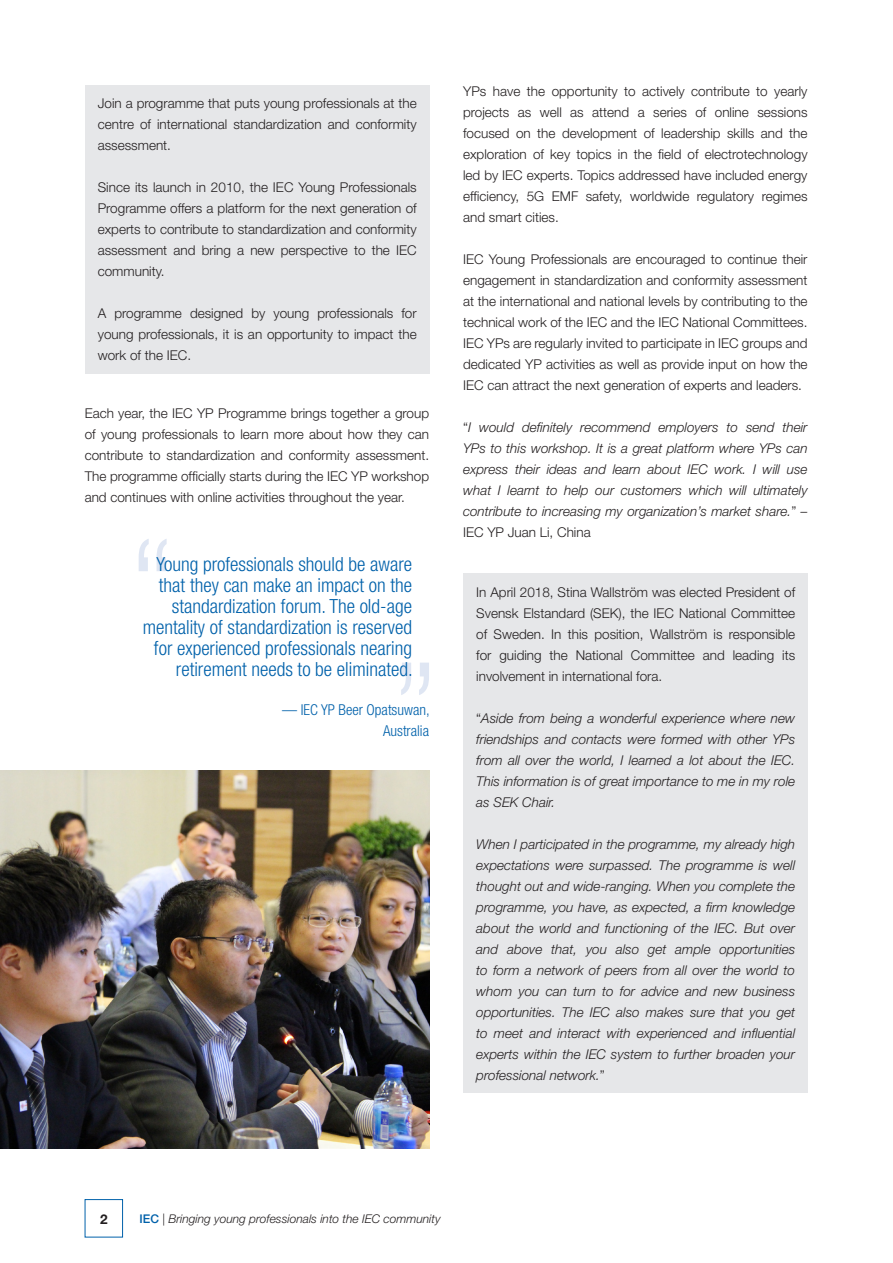
<style>
.page{position:relative;width:893px;height:1263px;background:#fff}
.page>*{position:absolute;margin:0;border:0;box-sizing:border-box;transform-origin:0 0}
.Text_-_quote{font:300 condensed 19.5px/21px "Helvetica Neue";color:#0161aa;text-align:right}
.Text_-_quote_author{font:300 condensed 15px "Helvetica Neue";color:#0161aa}
.Text_-_content{font:300 13.5px/21px "Helvetica Neue";color:#231f20;text-align:justify}
.Text_-_content-2{font:italic 300 13.5px/21px "Helvetica Neue";color:#231f20;text-align:justify}
.t1{font:700 13.5px "Helvetica Neue";color:#231f20}
.t2{font:italic 300 12px "Helvetica Neue";color:#231f20}
.s1{font-style:normal}
.s2{font-weight:500;font-style:normal;color:#0161aa}
</style>
<div class="page">
<div style="left:85px;top:1199px;width:38px;height:38px;border:1px solid #0161aa"></div>
<svg style="left:139px;top:539px;width:28px;height:32px"></svg>
<svg style="left:401px;top:663px;width:28px;height:32px"></svg>
<div style="left:463px;top:574px;width:345px;height:519px;background:#e6e7e9"></div>
<div style="left:85px;top:85px;width:344px;height:288px;background:#e6e7e9"></div>
<img style="left:0;top:771px;width:429px;height:377px">
<p class="Text_-_content" style="left:98px;top:93px;width:320px">Join a programme that puts young professionals at the centre of international standardization and conformity assessment.</p>
<p class="Text_-_content" style="left:98px;top:177px;width:320px">Since its launch in 2010, the IEC Young Professionals Programme offers a platform for the next generation of experts to contribute to standardization and conformity assessment and bring a new perspective to the IEC community.</p>
<p class="Text_-_content" style="left:98px;top:303px;width:320px">A programme designed by young professionals for young professionals, it is an opportunity to impact the work of the IEC.</p>
<p class="Text_-_content" style="left:85px;top:403px;width:346px">Each year, the IEC YP Programme brings together a group of young professionals to learn more about how they can contribute to standardization and conformity assessment.<br>The programme officially starts during the IEC YP workshop and continues with online activities throughout the year.</p>
<p class="Text_-_quote" style="left:143px;top:554px;width:272px">Young professionals should be aware that they can make an impact on the standardization forum. The old-age mentality of standardization is reserved for experienced professionals nearing retirement needs to be eliminated.</p>
<p class="Text_-_quote_author" style="left:282px;top:701px;width:149px">— IEC YP Beer Opatsuwan,</p>
<p class="Text_-_quote_author" style="left:383px;top:722px;width:48px">Australia</p>
<p class="Text_-_content" style="left:463px;top:80px;width:346px">YPs have the opportunity to actively contribute to yearly projects as well as attend a series of online sessions focused on the development of leadership skills and the exploration of key topics in the field of electrotechnology led by IEC experts. Topics addressed have included energy efficiency, 5G EMF safety, worldwide regulatory regimes and smart cities.</p>
<p class="Text_-_content" style="left:463px;top:248px;width:346px">IEC Young Professionals are encouraged to continue their engagement in standardization and conformity assessment at the international and national levels by contributing to the technical work of the IEC and the IEC National Committees.<br>IEC YPs are regularly invited to participate in IEC groups and dedicated YP activities as well as provide input on how the IEC can attract the next generation of experts and leaders.</p>
<p class="Text_-_content-2" style="left:463px;top:416px;width:346px"><span class="s1">“</span>I would definitely recommend employers to send their YPs to this workshop. It is a great platform where YPs can express their ideas and learn about IEC work. I will use what I learnt to help our customers which will ultimately contribute to increasing my organization’s market share.<span class="s1">”</span> – <span class="s1">IEC YP Juan Li, China</span></p>
<p class="Text_-_content" style="left:476px;top:582px;width:320px">In April 2018, Stina Wallström was elected President of Svensk Elstandard (SEK), the IEC National Committee of Sweden. In this position, Wallström is responsible for guiding the National Committee and leading its involvement in international fora.</p>
<p class="Text_-_content-2" style="left:476px;top:708px;width:320px"><span class="s1">“</span>Aside from being a wonderful experience where new friendships and contacts were formed with other YPs from all over the world, I learned a lot about the IEC.<br>This information is of great importance to me in my role as SEK Chair.</p>
<p class="Text_-_content-2" style="left:476px;top:834px;width:320px">When I participated in the programme, my already high expectations were surpassed. The programme is well thought out and wide-ranging. When you complete the programme, you have, as expected, a firm knowledge about the world and functioning of the IEC. But over and above that, you also get ample opportunities to form a network of peers from all over the world to whom you can turn to for advice and new business opportunities. The IEC also makes sure that you get to meet and interact with experienced and influential experts within the IEC system to further broaden your professional network.<span class="s1">”</span></p>
<p class="t1" style="left:100px;top:1210px;width:9px">2</p>
<p class="t2" style="left:139px;top:1211px;width:303px"><span class="s2">IEC</span> <span class="s1">|</span> Bringing young professionals into the IEC community</p>
</div>
